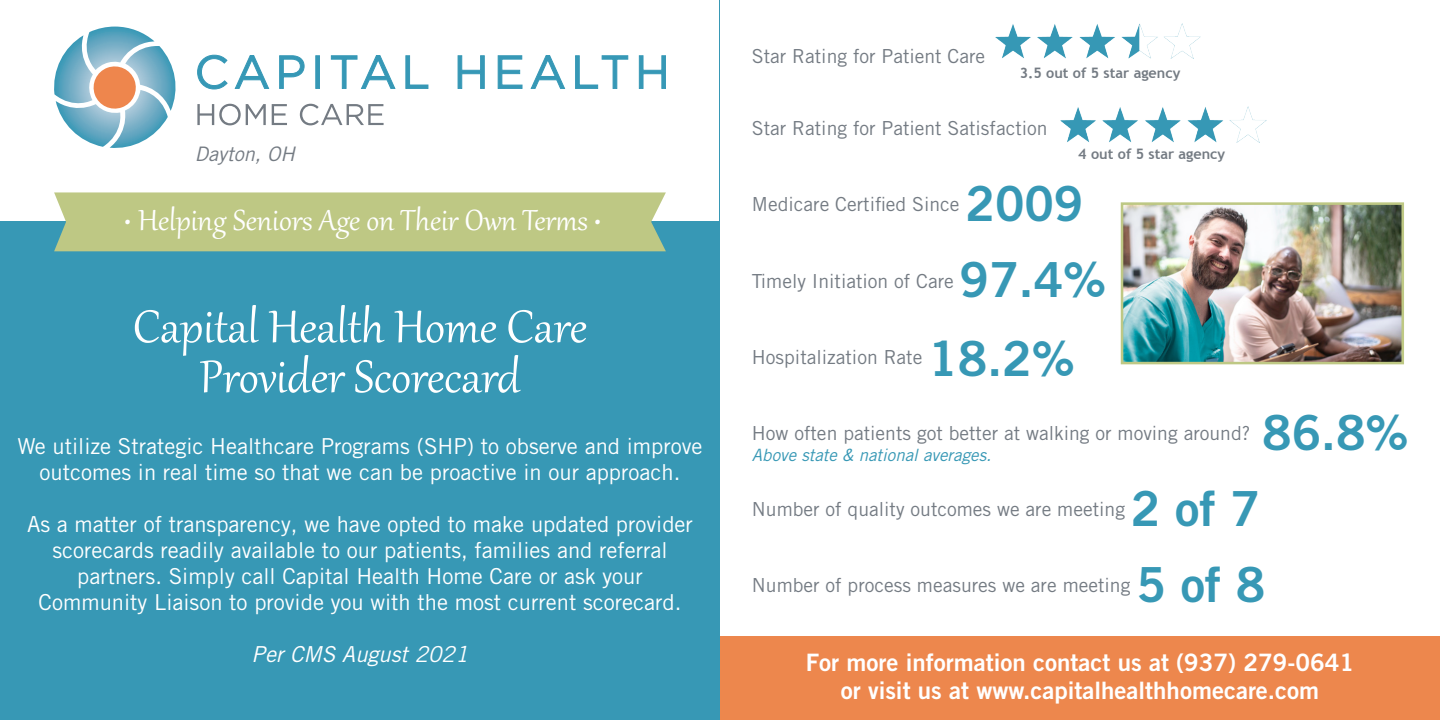
<style>
.page{position:relative;width:1440px;height:720px;background:#fff}
.page>*{position:absolute;margin:0;border:0;box-sizing:border-box;transform-origin:0 0}
.t1{font:56px/50px "Gabriola";color:#fff;text-align:center}
.t2{font:48.4px "Trade Gothic LT Pro Bd 2";color:#3798b5}
.t3{font:35.8px "Gabriola";color:#fff}
.t4{font:24px/28px "Trade Gothic LT Pro Bd 2";color:#fff;text-align:center}
.t5{font:22px/26px "Trade Gothic LT Pro";color:#fff;text-align:center}
.t6{font:italic 22px "Trade Gothic LT Pro";color:#fff}
.t7{font:italic 20px "Trade Gothic LT Pro";color:#747b83}
.t8{font:19.4px "Trade Gothic LT Pro";color:#747b83}
.t9{font:italic 17px "Trade Gothic LT Pro";color:#3798b5}
.t10{font:700 14.4px "Trebuchet MS";color:#747b83}
</style>
<div class="page">
<svg style="left:54px;top:27px;width:122px;height:121px"></svg>
<svg style="left:197px;top:55px;width:31px;height:35px"></svg>
<svg style="left:234px;top:55px;width:35px;height:34px"></svg>
<svg style="left:279px;top:55px;width:26px;height:34px"></svg>
<svg style="left:315px;top:55px;width:5px;height:34px"></svg>
<svg style="left:331px;top:55px;width:65px;height:34px"></svg>
<svg style="left:405px;top:55px;width:24px;height:34px"></svg>
<svg style="left:457px;top:55px;width:28px;height:34px"></svg>
<svg style="left:497px;top:55px;width:26px;height:34px"></svg>
<svg style="left:530px;top:55px;width:35px;height:34px"></svg>
<svg style="left:575px;top:55px;width:53px;height:34px"></svg>
<svg style="left:639px;top:55px;width:27px;height:34px"></svg>
<svg style="left:197px;top:104px;width:69px;height:21px"></svg>
<svg style="left:272px;top:104px;width:15px;height:21px"></svg>
<svg style="left:300px;top:104px;width:84px;height:21px"></svg>
<div style="left:0;top:222px;width:720px;height:498px;background:#3798b5"></div>
<div style="left:54px;top:192px;width:612px;height:59px;background:#bec884"></div>
<div style="left:720px;top:636px;width:720px;height:84px;background:#ed874d"></div>
<img style="left:1120px;top:202px;width:284px;height:163px">
<img style="left:995px;top:23px;width:206px;height:35px">
<img style="left:1060px;top:107px;width:206px;height:35px">
<hr style="left:719px;top:0;width:1px;height:243px;background:#3798b5">
<p class="t7" style="left:195px;top:142px;width:101px">Dayton, OH</p>
<h3 class="t3" style="left:124px;top:196px;width:480px">• Helping Seniors Age on Their Own Terms •</h3>
<h1 class="t1" style="left:133px;top:298px;width:455px">Capital Health Home Care<br>Provider Scorecard</h1>
<p class="t5" style="left:17px;top:433px;width:687px">We utilize Strategic Healthcare Programs (SHP) to observe and improve outcomes in real time so that we can be proactive in our approach.</p>
<p class="t5" style="left:27px;top:511px;width:667px">As a matter of transparency, we have opted to make updated provider scorecards readily available to our patients, families and referral partners. Simply call Capital Health Home Care or ask your Community Liaison to provide you with the most current scorecard.</p>
<p class="t6" style="left:252px;top:641px;width:218px">Per CMS August 2021</p>
<p class="t8" style="left:752px;top:44px;width:235px">Star Rating for Patient Care</p>
<p class="t10" style="left:1020px;top:64px;width:162px">3.5 out of 5 star agency</p>
<p class="t8" style="left:752px;top:117px;width:297px">Star Rating for Patient Satisfaction</p>
<p class="t10" style="left:1078px;top:145px;width:149px">4 out of 5 star agency</p>
<p class="t8" style="left:752px;top:193px;width:209px">Medicare Certified Since</p>
<h2 class="t2" style="left:965px;top:174px;width:120px">2009</h2>
<p class="t8" style="left:752px;top:269px;width:204px">Timely Initiation of Care</p>
<h2 class="t2" style="left:960px;top:250px;width:148px">97.4%</h2>
<p class="t8" style="left:752px;top:345px;width:172px">Hospitalization Rate</p>
<h2 class="t2" style="left:928px;top:329px;width:148px">18.2%</h2>
<p class="t8" style="left:752px;top:421px;width:500px">How often patients got better at walking or moving around?</p>
<h2 class="t2" style="left:1262px;top:402px;width:148px">86.8%</h2>
<p class="t9" style="left:752px;top:445px;width:241px">Above state &amp; national averages.</p>
<p class="t8" style="left:752px;top:497px;width:375px">Number of quality outcomes we are meeting</p>
<h2 class="t2" style="left:1131px;top:478px;width:130px">2 of 7</h2>
<p class="t8" style="left:752px;top:574px;width:380px">Number of process measures we are meeting</p>
<h2 class="t2" style="left:1136px;top:555px;width:130px">5 of 8</h2>
<p class="t4" style="left:806px;top:648px;width:550px">For more information contact us at (937) 279-0641 or visit us at www.capitalhealthhomecare.com</p>
</div>
